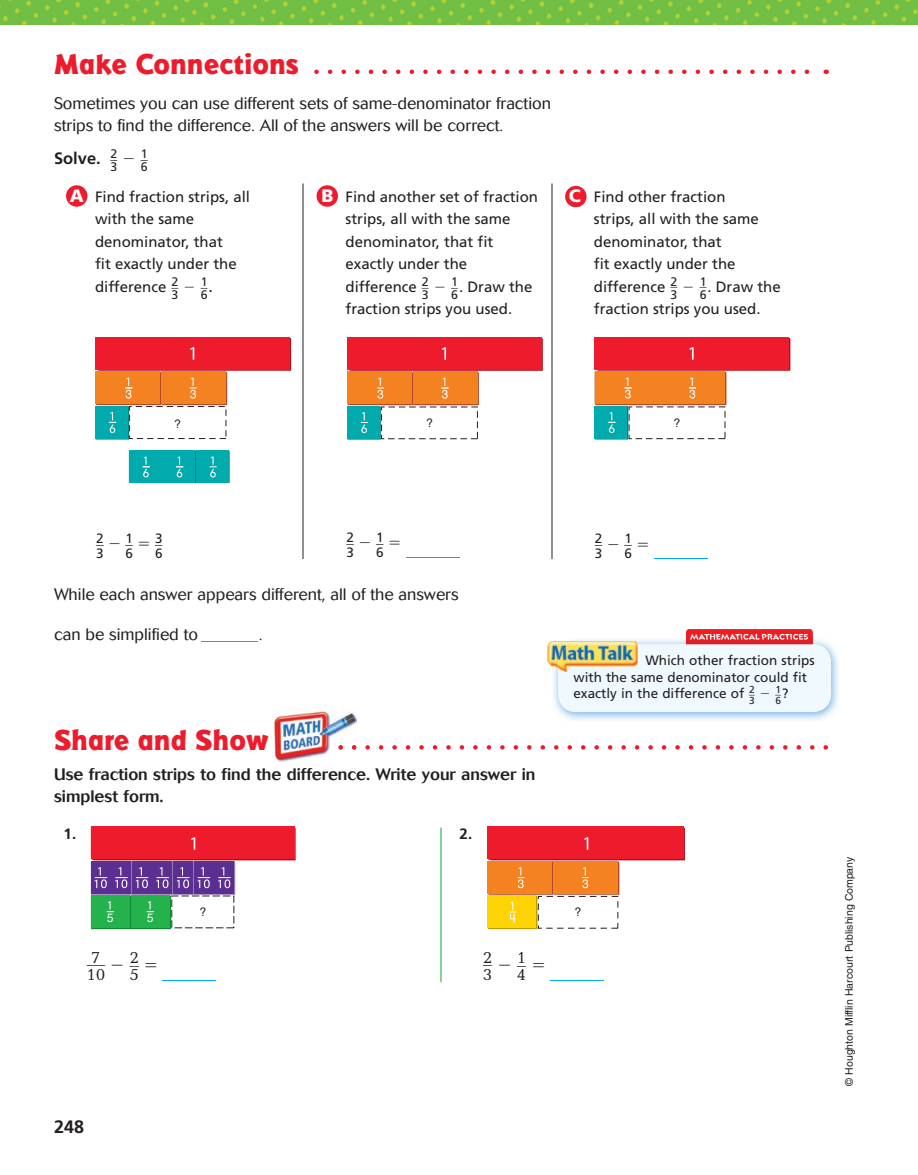
<style>
.page{position:relative;width:918px;height:1175px;background:#fff}
.page>*{position:absolute;margin:0;border:0;box-sizing:border-box;transform-origin:0 0}
.t1{font:800 30px "Badger";color:#ee1b2d}
.t2{font:700 18px "Frutiger LT Std";color:#231f20}
.t3{font:18px "Mathematical Pi OTF1";color:#231f20}
.t4{font:300 16.5px/22.5px "Cosmos";color:#231f20}
.t5{font:500 16.5px/22.5px "Cosmos";color:#231f20}
.t6{font:16.5px "Mathematical Pi OTF1";color:#231f20}
.t7{font:700 16.5px "Frutiger LT Std";color:#231f20}
.t8{font:16.5px "Frutiger LT Std";color:#00aeef;scale:6.54 1}
.t9{font:300 16.5px "Cosmos";color:#00aeef;scale:6.28 1}
.t10{font:500 16.2px "HB Mathida";color:#231f20}
.t11{font:500 15.3px "HB Mathida";color:#231f20;scale:.78 1}
.t12{font:500 15.3px "HB Mathida";color:#231f20;scale:.59 1}
.t13{font:15px/22.5px "Frutiger LT Std";color:#231f20}
.t14{font:700 15px "Frutiger LT Std";color:#231f20}
.t15{font:13.5px/14.9px "Frutiger LT Std";color:#231f20}
.t16{font:12.3px "Frutiger LT Std";color:#231f20}
.t17{font:12px "Helvetica";color:#231f20}
.t18{font:10.5px "Helvetica LT Std";color:#231f20}
.t19{font:10.2px "Frutiger LT Std";color:#231f20}
.t20{font:800 9.45px "Adderville ITC Std";letter-spacing:.01em;color:#fff}
.s1{font-size:18px;color:#fff}
.s2{font-family:"Mathematical Pi OTF1";font-size:16.5px}
.s3{font-weight:900;font-size:18px;color:#fff}
.s4{font-family:"Mathematical Pi OTF1"}
.s5{font-size:14.1px}
.s6{color:#00aeef}
.s7{font-family:"Mathematical Pi OTF1";font-size:13.5px}
.s8{font-size:16.2px}
.s9{font-family:"Mathematical Pi OTF1";font-weight:400;font-size:18px}
</style>
<div class="page">
<img style="left:0;top:0;width:918px;height:24px">
<svg style="left:347px;top:337px;width:196px;height:102px"></svg>
<hr style="left:552px;top:183px;width:1px;height:376px;background:#231f20">
<hr style="left:303px;top:183px;width:1px;height:376px;background:#231f20">
<svg style="left:95px;top:337px;width:196px;height:102px"></svg>
<svg style="left:129px;top:450px;width:101px;height:32px;background:#0aacaf"></svg>
<svg style="left:595px;top:337px;width:195px;height:102px"></svg>
<hr style="left:440px;top:827px;width:2px;height:155px;background:#23b24b">
<div style="left:686px;top:629px;width:127px;height:20px;background:#ee1d23;border-radius:3px"></div>
<img style="left:553px;top:638px;width:285px;height:83px">
<img style="left:686px;top:638px;width:127px;height:6px">
<img style="left:690px;top:637px;width:118px;height:2px">
<div style="left:558px;top:644px;width:273px;height:68px;background:#f0f9fd;border-radius:18px"></div>
<img style="left:548px;top:641px;width:90px;height:31px">
<img style="left:558px;top:644px;width:80px;height:28px">
<svg style="left:91px;top:826px;width:205px;height:103px"></svg>
<svg style="left:488px;top:826px;width:197px;height:103px"></svg>
<svg style="left:314px;top:70px;width:496px;height:4px"></svg>
<div style="left:317px;top:185px;width:21px;height:22px;background:#ee1b2d;border-radius:50%"></div>
<div style="left:565px;top:186px;width:21px;height:20px;background:#ee1b2d;border-radius:50%"></div>
<div style="left:66px;top:185px;width:21px;height:22px;background:#ee1b2d;border-radius:50%"></div>
<svg style="left:365px;top:745px;width:463px;height:4px"></svg>
<img style="left:275px;top:711px;width:82px;height:39px">
<img style="left:338px;top:745px;width:18px;height:4px">
<img style="left:274px;top:719px;width:61px;height:43px">
<p class="t1" style="left:54px;top:43px;width:255px">Make Connections<span class="s1">N</span></p>
<p class="t4" style="left:54px;top:92px;width:499px">Sometimes you can use different sets of same-denominator fraction strips to find the difference. All of the answers will be correct.</p>
<p class="t7" style="left:54px;top:149px;width:65px">Solve. <sup>2</sup><sup>_</sup></p>
<p class="t16" style="left:110px;top:153px;width:39px">3<span class="s2">2</span>1<sup>_</sup></p>
<p class="t16" style="left:141px;top:160px;width:8px">6</p>
<p class="t13" style="left:95px;top:185px;width:157px;text-indent:-25px"><span class="s3">A</span> Find fraction strips, all with the same denominator, that<br>fit exactly under the difference <sup>2</sup><sup>_</sup> <span class="s4">2</span> <sup>1</sup><sup>_</sup></p>
<p class="t16" style="left:171px;top:287px;width:8px">3</p>
<p class="t16" style="left:201px;top:287px;width:14px">6<sup>.</sup></p>
<p class="t13" style="left:346px;top:185px;width:194px;text-indent:-24px"><span class="s3">B</span> Find another set of fraction strips, all with the same denominator, that fit exactly under the difference <sup>2</sup><sup>_</sup> <span class="s4">2</span> <sup>1</sup><sup>_</sup>. Draw the</p>
<p class="t16" style="left:422px;top:287px;width:8px">3</p>
<p class="t16" style="left:451px;top:287px;width:8px">6</p>
<p class="t13" style="left:346px;top:298px;width:168px">fraction strips you used.</p>
<p class="t13" style="left:594px;top:185px;width:188px;text-indent:-25px"><span class="s3">C</span> Find other fraction<br>strips, all with the same denominator, that<br>fit exactly under the difference <sup>2</sup><sup>_</sup> <span class="s4">2</span> <sup>1</sup><sup>_</sup>. Draw the</p>
<p class="t16" style="left:670px;top:287px;width:8px">3</p>
<p class="t16" style="left:700px;top:287px;width:8px">6</p>
<p class="t13" style="left:594px;top:298px;width:168px">fraction strips you used.</p>
<p class="t17" style="left:174px;top:414px;width:8px">?</p>
<p class="t17" style="left:426px;top:413px;width:8px">?</p>
<p class="t17" style="left:674px;top:413px;width:8px">?</p>
<p class="t15" style="left:346px;top:530px;width:9px">2<span class="s5">_<br></span>3</p>
<p class="t6" style="left:358px;top:535px;width:45px">2 <sup>1</sup><sup>_</sup> 5</p>
<p class="t15" style="left:96px;top:531px;width:9px">2<span class="s5">_<br></span>3</p>
<p class="t6" style="left:108px;top:536px;width:57px">2 <sup>1</sup><sup>_</sup> 5 <sup>3</sup><sup>_</sup></p>
<p class="t15" style="left:376px;top:545px;width:9px">6</p>
<p class="t15" style="left:126px;top:545px;width:9px">6</p>
<p class="t15" style="left:155px;top:545px;width:9px">6</p>
<p class="t4" style="left:54px;top:583px;width:406px">While each answer appears different, all of the answers</p>
<p class="t4" style="left:54px;top:623px;width:210px">can be simplified to <span class="s6">_</span> .</p>
<p class="t8" style="left:406px;top:540px;width:10px">_</p>
<p class="t1" style="left:54px;top:719px;width:216px">Share and Show</p>
<p class="t5" style="left:54px;top:763px;width:483px">Use fraction strips to find the difference. Write your answer in simplest form.</p>
<p class="t14" style="left:64px;top:824px;width:14px">1.</p>
<p class="t14" style="left:460px;top:824px;width:14px">2.</p>
<p class="t15" style="left:595px;top:531px;width:9px">2<span class="s5">_<br></span>3</p>
<p class="t6" style="left:607px;top:537px;width:45px">2 <sup>1</sup><sup>_</sup> 5</p>
<p class="t15" style="left:624px;top:546px;width:9px">6</p>
<p class="t8" style="left:654px;top:541px;width:10px">_</p>
<p class="t20" style="left:690px;top:631px;width:120px">MATHEMATICAL PRACTICES</p>
<p class="t15" style="left:573px;top:652px;width:243px;line-height:16.5px;text-indent:72px">Which other fraction strips with the same denominator could fit exactly in the difference of <sup>2</sup><sup>_</sup></p>
<p class="t19" style="left:749px;top:689px;width:34px">3 <span class="s7">2</span> 1<sup>_</sup></p>
<p class="t19" style="left:776px;top:694px;width:15px">6<sup>?</sup></p>
<p class="t17" style="left:199px;top:902px;width:8px">?</p>
<p class="t17" style="left:574px;top:902px;width:8px">?</p>
<p class="t11" style="left:87px;top:950px;width:68px">___<span class="s8">7</span> <span class="s9">2</span> <span class="s8">2</span>__</p>
<p class="t10" style="left:87px;top:965px;width:20px">10</p>
<p class="t10" style="left:130px;top:965px;width:11px">5</p>
<p class="t3" style="left:144px;top:956px;width:16px">5</p>
<p class="t9" style="left:163px;top:964px;width:10px">_</p>
<p class="t12" style="left:483px;top:950px;width:74px"><span class="s8">2</span>__ <span class="s9">2</span> <span class="s8">1</span>__</p>
<p class="t10" style="left:483px;top:965px;width:11px">3</p>
<p class="t10" style="left:517px;top:965px;width:11px">4</p>
<p class="t3" style="left:531px;top:956px;width:16px">5</p>
<p class="t9" style="left:551px;top:964px;width:10px">_</p>
<p class="t2" style="left:54px;top:1116px;width:32px">248</p>
<p class="t18" style="left:843px;top:1085px;width:230px;rotate:-90deg">© Houghton Mifflin Harcourt Publishing Company</p>
</div>
